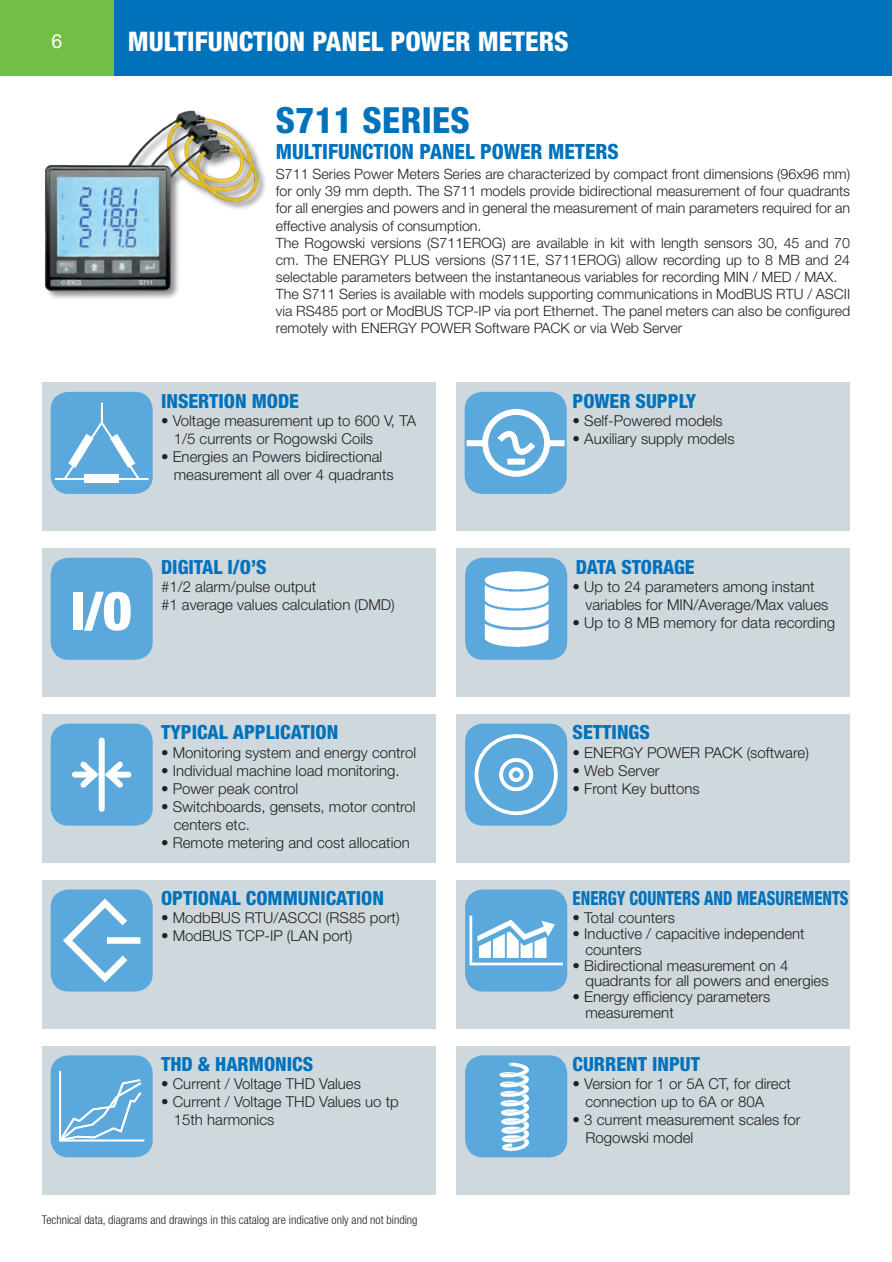
<style>
.page{position:relative;width:892px;height:1262px;background:#fff}
.page>*{position:absolute;margin:0;border:0;box-sizing:border-box;transform-origin:0 0}
.t1{font:900 condensed 52.5px "Helvetica Neue";color:#fff}
.t2{font:800 condensed 36px "Helvetica Neue";color:#0072bc}
.t3{font:800 condensed 27px "Helvetica Neue";color:#fff}
.t4{font:800 condensed 21px "Helvetica Neue";color:#0072bc}
.t5{font:800 condensed 19.5px "Helvetica Neue";color:#0072bc}
.t6{font:800 condensed 19.5px "Helvetica Neue";color:#0072bc;scale:.83 1}
.t7{font:800 condensed 19.5px "Helvetica Neue";letter-spacing:-.02em;color:#0072bc}
.t8{font:19.5px "Helvetica Neue";color:#fff}
.t9{font:300 15px/18px "Helvetica Neue";color:#231f20}
.t10{font:300 14.25px/17.1px "Helvetica Neue";color:#231f20}
.t11{font:300 condensed 12px "Helvetica Neue";color:#231f20}
</style>
<div class="page">
<div style="left:0;top:0;width:892px;height:76px;background:#0072bc"></div>
<div style="left:45px;top:110px;width:223px;height:190px;background:#231f20;opacity:.5"></div>
<img style="left:44px;top:110px;width:220px;height:181px">
<div style="left:456px;top:1046px;width:394px;height:148px;background:#cfd8dd"></div>
<div style="left:456px;top:880px;width:394px;height:149px;background:#cfd8dd"></div>
<div style="left:456px;top:714px;width:394px;height:149px;background:#cfd8dd"></div>
<div style="left:456px;top:548px;width:394px;height:149px;background:#cfd8dd"></div>
<div style="left:42px;top:1046px;width:393px;height:148px;background:#cfd8dd"></div>
<div style="left:42px;top:880px;width:393px;height:149px;background:#cfd8dd"></div>
<div style="left:42px;top:714px;width:393px;height:149px;background:#cfd8dd"></div>
<div style="left:42px;top:548px;width:393px;height:149px;background:#cfd8dd"></div>
<div style="left:51px;top:558px;width:102px;height:102px;background:#5ba8dc;border-radius:18px"></div>
<div style="left:465px;top:558px;width:102px;height:102px;background:#5ba8dc;border-radius:18px"></div>
<div style="left:51px;top:1055px;width:102px;height:102px;background:#5ba8dc;border-radius:18px"></div>
<div style="left:465px;top:1055px;width:102px;height:102px;background:#5ba8dc;border-radius:18px"></div>
<div style="left:456px;top:382px;width:394px;height:149px;background:#cfd8dd"></div>
<div style="left:42px;top:382px;width:393px;height:149px;background:#cfd8dd"></div>
<div style="left:51px;top:392px;width:102px;height:102px;background:#5ba8dc;border-radius:18px"></div>
<div style="left:464px;top:392px;width:102px;height:102px;background:#5ba8dc;border-radius:18px"></div>
<hr style="left:55px;top:478px;width:93px;height:2px;background:#fff">
<hr style="left:101px;top:403px;width:2px;height:21px;background:#fff">
<div style="left:84px;top:475px;width:35px;height:8px;background:#fff"></div>
<svg style="left:64px;top:422px;width:75px;height:56px"></svg>
<div style="left:482px;top:409px;width:68px;height:68px;border:6px solid #fff;border-radius:50%"></div>
<div style="left:466px;top:440px;width:18px;height:6px;background:#fff"></div>
<div style="left:547px;top:440px;width:17px;height:6px;background:#fff"></div>
<svg style="left:493px;top:424px;width:48px;height:44px"></svg>
<div style="left:465px;top:723px;width:102px;height:102px;background:#5ba8dc;border-radius:18px"></div>
<svg style="left:474px;top:734px;width:84px;height:82px"></svg>
<div style="left:51px;top:889px;width:102px;height:102px;background:#5ba8dc;border-radius:18px"></div>
<svg style="left:63px;top:898px;width:71px;height:85px"></svg>
<div style="left:107px;top:937px;width:33px;height:6px;background:#fff"></div>
<div style="left:465px;top:889px;width:102px;height:102px;background:#5ba8dc;border-radius:18px"></div>
<svg style="left:469px;top:915px;width:94px;height:50px"></svg>
<svg style="left:59px;top:1071px;width:86px;height:71px"></svg>
<div style="left:51px;top:723px;width:102px;height:102px;background:#5ba8dc;border-radius:18px"></div>
<div style="left:99px;top:740px;width:6px;height:69px;background:#fff"></div>
<svg style="left:75px;top:756px;width:53px;height:37px"></svg>
<img style="left:499px;top:1062px;width:31px;height:90px">
<img style="left:484px;top:571px;width:65px;height:76px">
<div style="left:0;top:0;width:114px;height:76px;background:#71bf44"></div>
<h3 class="t8" style="left:51px;top:30px;width:12px">6</h3>
<h3 class="t3" style="left:128px;top:25px;width:442px">MULTIFUNCTION PANEL POWER METERS</h3>
<h2 class="t2" style="left:276px;top:98px;width:175px">S711 SERIES</h2>
<h3 class="t4" style="left:276px;top:138px;width:344px">MULTIFUNCTION PANEL POWER METERS</h3>
<p class="t10" style="left:276px;top:165px;width:576px">S711 Series Power Meters Series are characterized by compact front dimensions (96x96 mm) for only 39 mm depth. The S711 models provide bidirectional measurement of four quadrants for all energies and powers and in general the measurement of main parameters required for an effective analysis of consumption.<br>The Rogowski versions (S711EROG) are available in kit with length sensors 30, 45 and 70 cm. The ENERGY PLUS versions (S711E, S711EROG) allow recording up to 8 MB and 24 selectable parameters between the instantaneous variables for recording MIN / MED / MAX.<br>The S711 Series is available with models supporting communications in ModBUS RTU / ASCII via RS485 port or ModBUS TCP-IP via port Ethernet. The panel meters can also be configured remotely with ENERGY POWER Software PACK or via Web Server</p>
<h3 class="t5" style="left:161px;top:388px;width:139px">INSERTION MODE</h3>
<h3 class="t5" style="left:572px;top:388px;width:75px">POWER SUPP</h3>
<h3 class="t5" style="left:678px;top:388px;width:19px">LY</h3>
<p class="t9" style="left:174px;top:411px;width:244px;text-indent:-13px">• Voltage measurement up to 600 V, TA<br>1/5 currents or Rogowski Coils</p>
<p class="t9" style="left:174px;top:447px;width:221px;text-indent:-13px">• Energies an Powers bidirectional measurement all over 4 quadrants</p>
<p class="t9" style="left:572px;top:411px;width:152px">• Self-Powered models</p>
<p class="t9" style="left:572px;top:429px;width:163px">• Auxiliary supply models</p>
<h1 class="t1" style="left:71px;top:579px;width:62px">I/O</h1>
<h3 class="t5" style="left:161px;top:554px;width:107px">DIGITAL I/O’S</h3>
<p class="t9" style="left:161px;top:577px;width:235px">#1/2 alarm/pulse output<br>#1 average values calculation (DMD)</p>
<h3 class="t7" style="left:576px;top:554px;width:120px">DATA STORAGE</h3>
<p class="t9" style="left:585px;top:577px;width:244px;text-indent:-13px">• Up to 24 parameters among instant variables for MIN/Average/Max values</p>
<p class="t9" style="left:572px;top:613px;width:264px">• Up to 8 MB memory for data recording</p>
<h3 class="t5" style="left:161px;top:720px;width:179px">TYPICAL APP LICATION</h3>
<h3 class="t5" style="left:572px;top:720px;width:11px">SETT</h3>
<h3 class="t5" style="left:611px;top:720px;width:17px">INGS</h3>
<p class="t9" style="left:161px;top:743px;width:257px">• Monitoring system and energy control</p>
<p class="t9" style="left:161px;top:761px;width:240px">• Individual machine load monitoring.</p>
<p class="t9" style="left:161px;top:779px;width:139px">• Power peak control</p>
<p class="t9" style="left:174px;top:797px;width:243px;text-indent:-13px">• Switchboards, gensets, motor control centers etc.</p>
<p class="t9" style="left:161px;top:833px;width:250px">• Remote metering and cost allocation</p>
<p class="t9" style="left:572px;top:743px;width:238px">• ENERGY POWER PACK (software)</p>
<p class="t9" style="left:572px;top:761px;width:88px">• Web Server</p>
<p class="t9" style="left:572px;top:779px;width:128px">• Front Key buttons</p>
<h3 class="t5" style="left:161px;top:886px;width:121px">OPTIONAL COMMU</h3>
<h3 class="t5" style="left:309px;top:886px;width:77px">NICATION</h3>
<h3 class="t6" style="left:572px;top:886px;width:302px">ENERGY COUNTERS AND MEASUREMENTS</h3>
<p class="t9" style="left:161px;top:909px;width:240px">• ModbBUS RTU/ASCCI (RS85 port)</p>
<p class="t9" style="left:161px;top:927px;width:193px">• ModBUS TCP-IP (LAN port)</p>
<p class="t9" style="left:572px;top:909px;width:104px">• Total counters</p>
<p class="t9" style="left:585px;top:925px;width:221px;line-height:15.8px;text-indent:-13px">• Inductive / capacitive independent counters</p>
<p class="t9" style="left:585px;top:957px;width:245px;line-height:15.8px;text-indent:-13px">• Bidirectional measurement on 4 quadrants for all powers and energies</p>
<p class="t9" style="left:585px;top:988px;width:186px;line-height:15.8px;text-indent:-13px">• Energy efficiency parameters measurement</p>
<h3 class="t5" style="left:161px;top:1052px;width:152px">THD &amp; HARMONICS</h3>
<h3 class="t5" style="left:572px;top:1052px;width:33px">CURRENT</h3>
<h3 class="t5" style="left:652px;top:1052px;width:49px">INPUT</h3>
<p class="t9" style="left:161px;top:1074px;width:201px">• Current / Voltage THD Values</p>
<p class="t9" style="left:174px;top:1092px;width:226px;text-indent:-13px">• Current / Voltage THD Values uo tp<br>15th harmonics</p>
<p class="t9" style="left:585px;top:1074px;width:207px;text-indent:-13px">• Version for 1 or 5A CT, for direct connection up to 6A or 80A</p>
<p class="t9" style="left:585px;top:1110px;width:217px;text-indent:-13px">• 3 current measurement scales for<br>Rogowski model</p>
<p class="t11" style="left:42px;top:1212px;width:377px">Technical data, diagrams and drawings in this catalog are indicative only and not binding</p>
</div>
